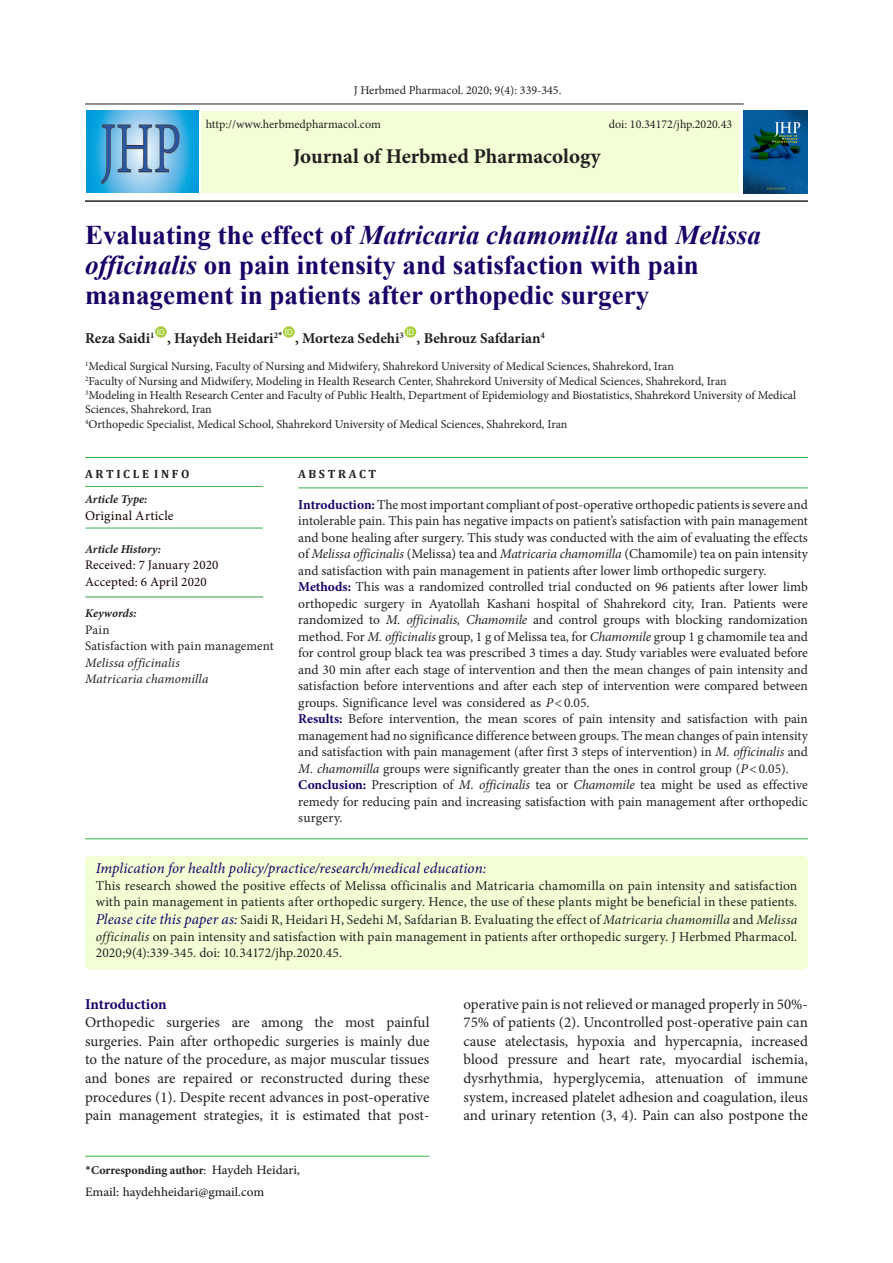
<style>
.page{position:relative;width:893px;height:1263px;background:#fff}
.page>*{position:absolute;margin:0;border:0;box-sizing:border-box;transform-origin:0 0}
.t1{font:700 27px/30px "Times New Roman";color:#190066}
.t2{font:700 21px "Minion Pro";color:#231f20}
.t3{font:18px "Adobe Arabic";color:#231f20}
.t4{font:15px/18.6px "Minion Pro";letter-spacing:-.005em;color:#231f20;text-align:justify}
.abstract{font:italic 15px "Minion Pro";letter-spacing:.005em;color:#190066}
.t5{font:700 15px "Minion Pro";color:#231f20}
.t6{font:700 15px "Minion Pro";letter-spacing:-.005em;color:#190066}
.abstract-2{font:13.5px/16.5px "Minion Pro";letter-spacing:.005em;color:#231f20;text-align:justify}
.t7{font:13.5px "Minion Pro";letter-spacing:.025em;color:#170000}
.t8{font:13.05px/16.5px "Minion Pro";letter-spacing:.01em;color:#231f20}
.t9{font:13.05px "Minion Pro";letter-spacing:.015em;color:#170000}
.t10{font:italic 13.05px "Minion Pro";letter-spacing:.01em;color:#231f20}
.t11{font:12px/14.4px "Minion Pro";color:#231f20}
.t12{font:italic 700 12px "Minion Pro";color:#231f20}
.t13{font:700 12px "Minion Pro";color:#231f20}
.t14{font:700 12px "Cambria";color:#231f20}
.t15{font:7.8px "Arial";color:#fff}
.s1{font-style:italic}
.s2{font-weight:700;color:#190066}
.s3{font-style:italic;font-size:15px;color:#190066}
.s4{font-family:"Calibri";font-weight:400}
.s5{font-weight:400}
.s6{font-family:"Adobe Arabic";font-weight:400;font-size:18px}
</style>
<div class="page">
<hr style="left:85px;top:104px;width:659px;height:1px;background:#231f20">
<hr style="left:85px;top:200px;width:723px;height:2px;background:#231f20">
<div style="left:201px;top:111px;width:538px;height:81px;background:#f2ffd6"></div>
<div style="left:155px;top:326px;width:12px;height:12px;background:#a6ce39;border-radius:50%"></div>
<div style="left:283px;top:326px;width:12px;height:12px;background:#a6ce39;border-radius:50%"></div>
<div style="left:404px;top:326px;width:12px;height:12px;background:#a6ce39;border-radius:50%"></div>
<hr style="left:85px;top:1156px;width:344px;height:1px;background:#3ab54a">
<div style="left:85px;top:856px;width:723px;height:113px;background:#f2ffd5;border-radius:5px"></div>
<hr style="left:298px;top:487px;width:510px;height:1px;background:#35b44a">
<hr style="left:85px;top:457px;width:723px;height:1px;background:#30ad4a">
<hr style="left:85px;top:838px;width:723px;height:1px;background:#35b44a">
<hr style="left:85px;top:486px;width:178px;height:1px;background:#42b649">
<hr style="left:85px;top:596px;width:178px;height:1px;background:#2c9c47">
<hr style="left:85px;top:528px;width:178px;height:1px;background:#35b44a">
<img style="left:744px;top:111px;width:64px;height:83px">
<img style="left:85px;top:111px;width:114px;height:81px">
<p class="t11" style="left:354px;top:83px;width:209px">J Herbmed Pharmacol. 2020; 9(4): 339-345.</p>
<p class="t11" style="left:206px;top:117px;width:177px">http://www.herbmedpharmacol.com</p>
<p class="t11" style="left:609px;top:117px;width:125px">doi: 10.34172/jhp.2020.43</p>
<p class="t2" style="left:293px;top:142px;width:309px">Journal of Herbmed Pharmacology</p>
<p class="t1" style="left:85px;top:219px;width:677px">Evaluating the effect of <span class="s1">Matricaria chamomilla</span> and <span class="s1">Melissa officinalis</span> on pain intensity and satisfaction with pain management in patients after orthopedic surgery</p>
<p class="t5" style="left:85px;top:328px;width:71px">Reza Saidi<sup>1</sup></p>
<p class="t15" style="left:157px;top:327px;width:9px">ID</p>
<p class="t5" style="left:167px;top:328px;width:117px">, Haydeh Heidari<sup>2</sup><sup>*</sup></p>
<p class="t15" style="left:285px;top:327px;width:9px">ID</p>
<p class="t15" style="left:406px;top:327px;width:9px">ID</p>
<p class="t5" style="left:295px;top:328px;width:110px">, Morteza Sedehi<sup>3</sup></p>
<p class="t5" style="left:417px;top:328px;width:130px">, Behrouz Safdarian<sup>4</sup></p>
<p class="t11" style="left:85px;top:359px;width:590px"><sup>1</sup>Medical Surgical Nursing, Faculty of Nursing and Midwifery, Shahrekord University of Medical Sciences, Shahrekord, Iran</p>
<p class="t11" style="left:85px;top:374px;width:643px"><sup>2</sup>Faculty of Nursing and Midwifery, Modeling in Health Research Center, Shahrekord University of Medical Sciences, Shahrekord, Iran</p>
<p class="t11" style="left:85px;top:388px;width:713px"><sup>3</sup>Modeling in Health Research Center and Faculty of Public Health, Department of Epidemiology and Biostatistics, Shahrekord University of Medical<br>Sciences, Shahrekord, Iran</p>
<p class="t11" style="left:85px;top:417px;width:484px"><sup>4</sup>Orthopedic Specialist, Medical School, Shahrekord University of Medical Sciences, Shahrekord, Iran</p>
<p class="t14" style="left:85px;top:465px;width:106px">A R T I C L E I N F O</p>
<p class="t12" style="left:85px;top:491px;width:64px">Article Type:</p>
<p class="t7" style="left:85px;top:506px;width:90px">Original Article</p>
<p class="t12" style="left:85px;top:540px;width:78px">Article History:</p>
<p class="t9" style="left:85px;top:556px;width:135px">Received: 7 January 2020</p>
<p class="t9" style="left:85px;top:573px;width:123px">Accepted: 6 April 2020</p>
<p class="t12" style="left:85px;top:605px;width:53px">Keywords:</p>
<p class="t8" style="left:85px;top:622px;width:26px">Pain</p>
<p class="t8" style="left:85px;top:638px;width:190px">Satisfaction with pain management<br><span class="s1">Melissa officinalis</span></p>
<p class="t10" style="left:85px;top:670px;width:125px">Matricaria chamomilla</p>
<p class="t14" style="left:298px;top:465px;width:80px">A B S T R A C T</p>
<p class="abstract-2" style="left:298px;top:496px;width:511px"><span class="s2">Introduction:</span> The most important compliant of post-operative orthopedic patients is severe and intolerable pain. This pain has negative impacts on patient’s satisfaction with pain management and bone healing after surgery. This study was conducted with the aim of evaluating the effects of <span class="s1">Melissa officinalis</span> (Melissa) tea and <span class="s1">Matricaria chamomilla</span> (Chamomile) tea on pain intensity and satisfaction with pain management in patients after lower limb orthopedic surgery.</p>
<p class="abstract-2" style="left:298px;top:579px;width:511px"><span class="s2">Methods:</span> This was a randomized controlled trial conducted on 96 patients after lower limb orthopedic surgery in Ayatollah Kashani hospital of Shahrekord city, Iran. Patients were randomized to <span class="s1">M. officinalis, Chamomile</span> and control groups with blocking randomization method. For <span class="s1">M. officinalis</span> group, 1 g of Melissa tea, for <span class="s1">Chamomile</span> group 1 g chamomile tea and for control group black tea was prescribed 3 times a day. Study variables were evaluated before and 30 min after each stage of intervention and then the mean changes of pain intensity and satisfaction before interventions and after each step of intervention were compared between groups. Significance level was considered as <span class="s1">P</span>&lt;0.05.</p>
<p class="abstract-2" style="left:298px;top:711px;width:511px"><span class="s2">Results:</span> Before intervention, the mean scores of pain intensity and satisfaction with pain management had no significance difference between groups. The mean changes of pain intensity and satisfaction with pain management (after first 3 steps of intervention) in <span class="s1">M. officinalis</span> and <span class="s1">M. chamomilla</span> groups were significantly greater than the ones in control group (<span class="s1">P</span>&lt;0.05).</p>
<p class="abstract-2" style="left:298px;top:777px;width:511px"><span class="s2">Conclusion:</span> Prescription of <span class="s1">M. officinalis</span> tea or <span class="s1">Chamomile</span> tea might be used as effective remedy for reducing pain and increasing satisfaction with pain management after orthopedic surgery.</p>
<p class="abstract" style="left:96px;top:858px;width:392px">Implication for health policy/practice/research/medical education:</p>
<p class="abstract-2" style="left:96px;top:877px;width:703px">This research showed the positive effects of Melissa officinalis and Matricaria chamomilla on pain intensity and satisfaction with pain management in patients after orthopedic surgery. Hence, the use of these plants might be beneficial in these patients.</p>
<p class="abstract-2" style="left:96px;top:911px;width:703px"><span class="s3">Please cite this paper as:</span> Saidi R, Heidari H, Sedehi M, Safdarian B. Evaluating the effect of <span class="s1">Matricaria chamomilla</span> and <span class="s1">Melissa officinalis</span> on pain intensity and satisfaction with pain management in patients after orthopedic surgery. J Herbmed Pharmacol.<br>2020;9(4):339-345. doi: 10.34172/jhp.2020.45.</p>
<p class="t6" style="left:85px;top:993px;width:83px">Introduction</p>
<p class="t4" style="left:85px;top:1013px;width:346px">Orthopedic surgeries are among the most painful surgeries. Pain after orthopedic surgeries is mainly due to the nature of the procedure, as major muscular tissues and bones are repaired or reconstructed during these procedures (1). Despite recent advances in post-operative pain management strategies, it is estimated that post-</p>
<p class="t13" style="left:85px;top:1162px;width:216px"><span class="s4">*</span>Corresponding author<span class="s5">:</span> <span class="s6">Haydeh Heidari,</span></p>
<p class="t3" style="left:85px;top:1179px;width:181px">Email: haydehheidari@gmail.com</p>
<p class="t4" style="left:463px;top:994px;width:346px">operative pain is not relieved or managed properly in 50%- 75% of patients (2). Uncontrolled post-operative pain can cause atelectasis, hypoxia and hypercapnia, increased blood pressure and heart rate, myocardial ischemia, dysrhythmia, hyperglycemia, attenuation of immune system, increased platelet adhesion and coagulation, ileus and urinary retention (3, 4). Pain can also postpone the</p>
</div>
